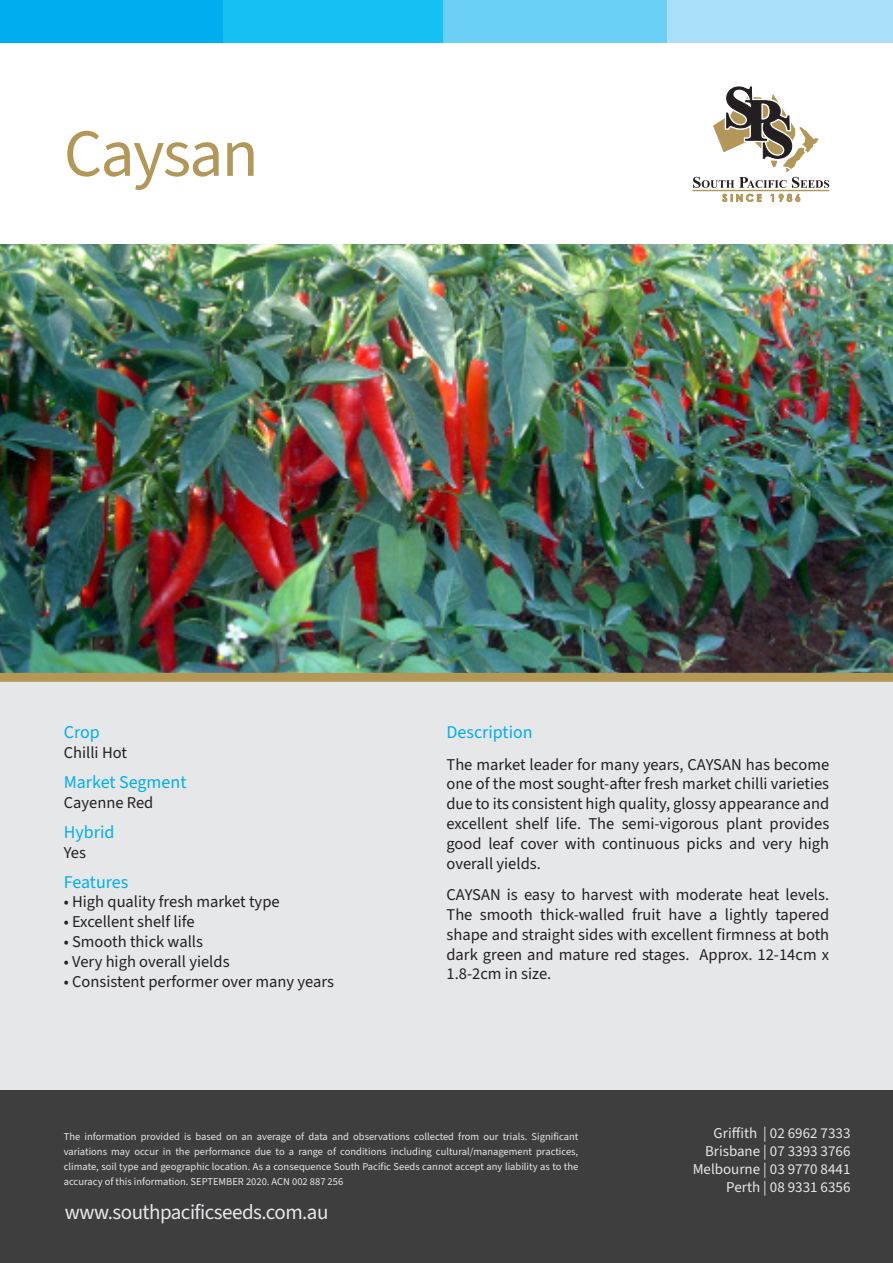
<style>
.page{position:relative;width:893px;height:1263px;background:#fff}
.page>*{position:absolute;margin:0;border:0;box-sizing:border-box;transform-origin:0 0}
.t1{font:67.5px "Source Sans 3";letter-spacing:-.025em;color:#b39758}
.t2{font:21px "Source Sans 3";letter-spacing:-.025em;color:#e6e7e9}
.t3{font:18px "Source Sans 3";color:#00aeef}
.t4{font:16.5px/19.8px "Source Sans 3";color:#231f20;text-align:justify}
.t5{font:15px "Source Sans 3";color:#e6e7e9}
.t6{font:10.5px/15px "Source Sans 3";color:#e6e7e9;text-align:justify}
</style>
<div class="page">
<img style="left:0;top:244px;width:893px;height:429px">
<div style="left:0;top:677px;width:893px;height:414px;background:#e6e7e9"></div>
<div style="left:0;top:1091px;width:893px;height:172px;background:#3e3e3f"></div>
<div style="left:0;top:0;width:223px;height:43px;background:#00aeef"></div>
<div style="left:223px;top:0;width:224px;height:43px;background:#15c0f2"></div>
<div style="left:444px;top:0;width:224px;height:43px;background:#6bcff6"></div>
<div style="left:668px;top:0;width:225px;height:43px;background:#aae0f9"></div>
<hr style="left:692px;top:190px;width:137px;height:1px;background:#b39758">
<svg style="left:722px;top:194px;width:39px;height:8px"></svg>
<svg style="left:771px;top:194px;width:29px;height:8px"></svg>
<svg style="left:693px;top:86px;width:136px;height:102px"></svg>
<div style="left:0;top:673px;width:893px;height:9px;background:#b39758"></div>
<p class="t1" style="left:64px;top:108px;width:196px">Caysan</p>
<p class="t3" style="left:64px;top:720px;width:38px">Crop</p>
<p class="t4" style="left:64px;top:743px;width:65px">Chilli Hot</p>
<p class="t3" style="left:64px;top:770px;width:124px">Market Segment</p>
<p class="t4" style="left:64px;top:793px;width:91px">Cayenne Red</p>
<p class="t3" style="left:64px;top:820px;width:52px">Hybrid</p>
<p class="t4" style="left:64px;top:843px;width:24px">Yes</p>
<p class="t3" style="left:64px;top:869px;width:66px">Features</p>
<p class="t4" style="left:64px;top:892px;width:217px">• High quality fresh market type</p>
<p class="t4" style="left:64px;top:912px;width:132px">• Excellent shelf life</p>
<p class="t4" style="left:64px;top:932px;width:141px">• Smooth thick walls</p>
<p class="t4" style="left:64px;top:952px;width:167px">• Very high overall yields</p>
<p class="t4" style="left:64px;top:972px;width:272px">• Consistent performer over many years</p>
<p class="t3" style="left:446px;top:720px;width:88px">Description</p>
<p class="t4" style="left:446px;top:755px;width:384px">The market leader for many years, CAYSAN has become one of the most sought-after fresh market chilli varieties due to its consistent high quality, glossy appearance and excellent shelf life. The semi-vigorous plant provides good leaf cover with continuous picks and very high overall yields.</p>
<p class="t4" style="left:446px;top:885px;width:384px">CAYSAN is easy to harvest with moderate heat levels.<br>The smooth thick-walled fruit have a lightly tapered shape and straight sides with excellent firmness at both dark green and mature red stages. Approx. 12-14cm x 1.8-2cm in size.</p>
<p class="t6" style="left:64px;top:1129px;width:516px">The information provided is based on an average of data and observations collected from our trials. Significant variations may occur in the performance due to a range of conditions including cultural/management practices, climate, soil type and geographic location. As a consequence South Pacific Seeds cannot accept any liability as to the accuracy of this information. SEPTEMBER 2020. ACN 002 887 256</p>
<p class="t2" style="left:65px;top:1198px;width:265px">www.southpacificseeds.com.au</p>
<p class="t5" style="left:714px;top:1123px;width:138px">Griffith | 02 6962 7333</p>
<p class="t5" style="left:705px;top:1141px;width:147px">Brisbane | 07 3393 3766</p>
<p class="t5" style="left:693px;top:1159px;width:159px">Melbourne | 03 9770 8441</p>
<p class="t5" style="left:726px;top:1177px;width:126px">Perth | 08 9331 6356</p>
</div>
